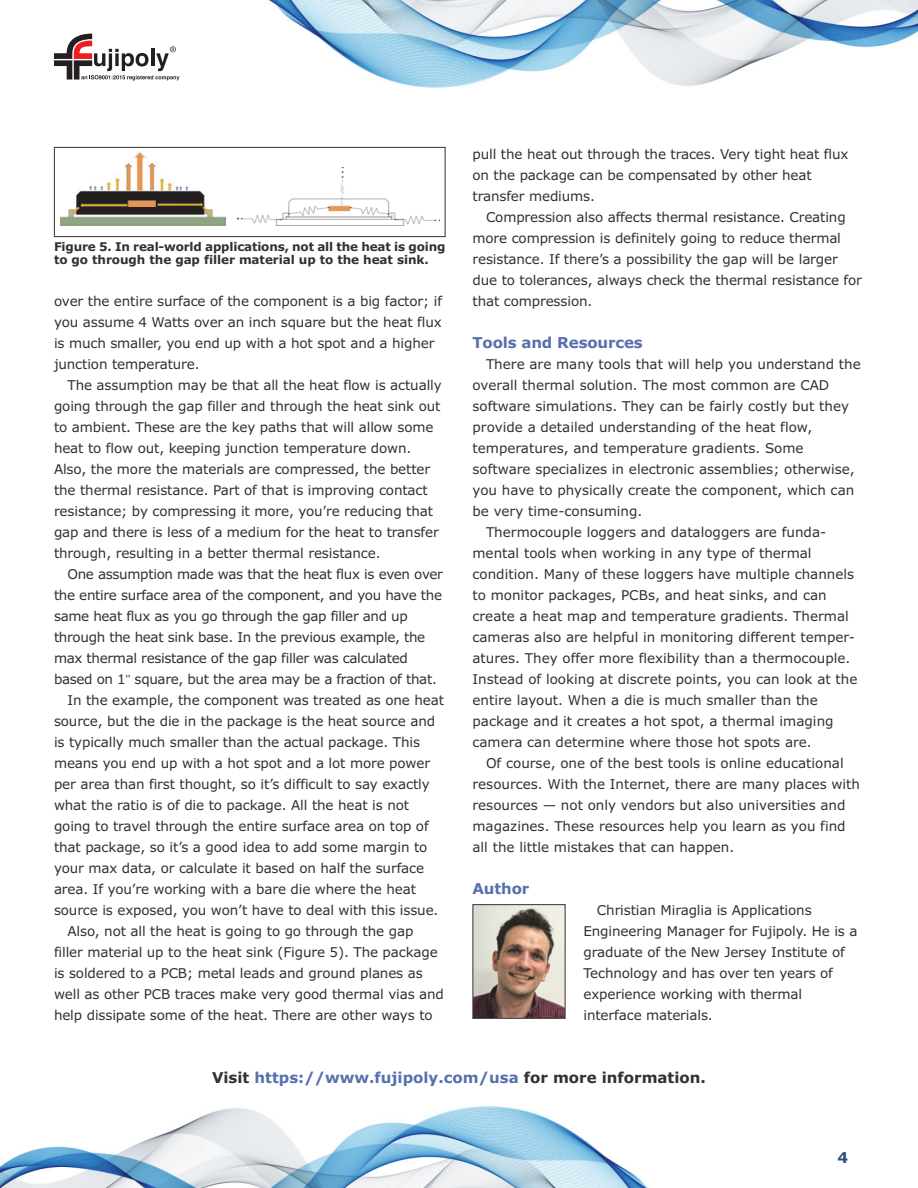
<style>
.page{position:relative;width:918px;height:1188px;background:#fff}
.page>*{position:absolute;margin:0;border:0;box-sizing:border-box;transform-origin:0 0}
.t1{font:700 15px "Verdana";color:#5770ad}
.t2{font:700 15px "Verdana";color:#2c5083}
.t3{font:13.5px/21px "Verdana";letter-spacing:-.01em;color:#343032}
.t4{font:700 12px/13.5px "Verdana";letter-spacing:-.015em;color:#343032}
.s1{font-family:"New Baskerville"}
.s2{color:#343032}
</style>
<div class="page">
<img style="left:0;top:1107px;width:648px;height:81px">
<img style="left:268px;top:0;width:650px;height:88px">
<svg style="left:54px;top:34px;width:125px;height:47px"></svg>
<img style="left:61px;top:152px;width:164px;height:74px">
<img style="left:238px;top:167px;width:202px;height:59px">
<div style="left:54px;top:147px;width:392px;height:90px;border:1px solid #343032"></div>
<img style="left:474px;top:906px;width:90px;height:111px">
<div style="left:472px;top:904px;width:94px;height:115px;border:1px solid #343032"></div>
<p class="t4" style="left:54px;top:241px;width:393px">Figure 5. In real-world applications, not all the heat is going to go through the gap filler material up to the heat sink.</p>
<p class="t3" style="left:54px;top:292px;width:390px">over the entire surface of the component is a big factor; if you assume 4 Watts over an inch square but the heat flux is much smaller, you end up with a hot spot and a higher junction temperature.</p>
<p class="t3" style="left:54px;top:376px;width:389px;text-indent:14px">The assumption may be that all the heat flow is actually going through the gap filler and through the heat sink out to ambient. These are the key paths that will allow some heat to flow out, keeping junction temperature down.<br>Also, the more the materials are compressed, the better the thermal resistance. Part of that is improving contact resistance; by compressing it more, you’re reducing that gap and there is less of a medium for the heat to transfer through, resulting in a better thermal resistance.</p>
<p class="t3" style="left:68px;top:565px;width:377px">One assumption made was that the heat flux is even over</p>
<p class="t3" style="left:54px;top:586px;width:390px">the entire surface area of the component, and you have the</p>
<p class="t3" style="left:54px;top:607px;width:355px">same heat flux as you go through the gap filler and up</p>
<p class="t3" style="left:54px;top:628px;width:373px">through the heat sink base. In the previous example, the</p>
<p class="t3" style="left:54px;top:649px;width:355px">max thermal resistance of the gap filler was calculated</p>
<p class="t3" style="left:54px;top:670px;width:384px">based on 1<span class="s1">"</span> square, but the area may be a fraction of that.</p>
<p class="t3" style="left:68px;top:691px;width:378px">In the example, the component was treated as one heat</p>
<p class="t3" style="left:54px;top:712px;width:383px">source, but the die in the package is the heat source and</p>
<p class="t3" style="left:54px;top:733px;width:368px">is typically much smaller than the actual package. This</p>
<p class="t3" style="left:54px;top:754px;width:378px">means you end up with a hot spot and a lot more power</p>
<p class="t3" style="left:54px;top:775px;width:377px">per area than first thought, so it’s difficult to say exactly</p>
<p class="t3" style="left:54px;top:796px;width:357px">what the ratio is of die to package. All the heat is not</p>
<p class="t3" style="left:54px;top:817px;width:376px">going to travel through the entire surface area on top of</p>
<p class="t3" style="left:54px;top:838px;width:375px">that package, so it’s a good idea to add some margin to</p>
<p class="t3" style="left:54px;top:859px;width:372px">your max data, or calculate it based on half the surface</p>
<p class="t3" style="left:54px;top:880px;width:364px">area. If you’re working with a bare die where the heat</p>
<p class="t3" style="left:54px;top:901px;width:386px">source is exposed, you won’t have to deal with this issue.</p>
<p class="t3" style="left:68px;top:922px;width:347px">Also, not all the heat is going to go through the gap</p>
<p class="t3" style="left:54px;top:943px;width:385px">filler material up to the heat sink (Figure 5). The package</p>
<p class="t3" style="left:54px;top:964px;width:370px">is soldered to a PCB; metal leads and ground planes as</p>
<p class="t3" style="left:54px;top:985px;width:392px">well as other PCB traces make very good thermal vias and</p>
<p class="t3" style="left:54px;top:1006px;width:380px">help dissipate some of the heat. There are other ways to</p>
<p class="t3" style="left:473px;top:145px;width:378px">pull the heat out through the traces. Very tight heat flux on the package can be compensated by other heat transfer mediums.</p>
<p class="t3" style="left:473px;top:208px;width:391px;text-indent:14px">Compression also affects thermal resistance. Creating more compression is definitely going to reduce thermal resistance. If there’s a possibility the gap will be larger due to tolerances, always check the thermal resistance for that compression.</p>
<p class="t1" style="left:472px;top:337px;width:172px">Tools and Resources</p>
<p class="t3" style="left:486px;top:355px;width:376px">There are many tools that will help you understand the</p>
<p class="t3" style="left:472px;top:376px;width:358px">overall thermal solution. The most common are CAD</p>
<p class="t3" style="left:472px;top:397px;width:378px">software simulations. They can be fairly costly but they</p>
<p class="t3" style="left:472px;top:418px;width:341px">provide a detailed understanding of the heat flow,</p>
<p class="t3" style="left:472px;top:439px;width:333px">temperatures, and temperature gradients. Some</p>
<p class="t3" style="left:472px;top:460px;width:384px">software specializes in electronic assemblies; otherwise,</p>
<p class="t3" style="left:472px;top:481px;width:383px">you have to physically create the component, which can</p>
<p class="t3" style="left:472px;top:502px;width:172px">be very time-consuming.</p>
<p class="t3" style="left:486px;top:523px;width:342px">Thermocouple loggers and dataloggers are funda -</p>
<p class="t3" style="left:472px;top:544px;width:341px">mental tools when working in any type of thermal</p>
<p class="t3" style="left:472px;top:565px;width:383px">condition. Many of these loggers have multiple channels</p>
<p class="t3" style="left:472px;top:586px;width:356px">to monitor packages, PCBs, and heat sinks, and can</p>
<p class="t3" style="left:472px;top:607px;width:378px">create a heat map and temperature gradients. Thermal</p>
<p class="t3" style="left:472px;top:628px;width:384px">cameras also are helpful in monitoring different temper -</p>
<p class="t3" style="left:472px;top:649px;width:379px">atures. They offer more flexibility than a thermocouple.</p>
<p class="t3" style="left:472px;top:670px;width:386px">Instead of looking at discrete points, you can look at the</p>
<p class="t3" style="left:472px;top:691px;width:347px">entire layout. When a die is much smaller than the</p>
<p class="t3" style="left:472px;top:712px;width:363px">package and it creates a hot spot, a thermal imaging</p>
<p class="t3" style="left:472px;top:733px;width:341px">camera can determine where those hot spots are.</p>
<p class="t3" style="left:486px;top:754px;width:359px">Of course, one of the best tools is online educational</p>
<p class="t3" style="left:472px;top:775px;width:389px">resources. With the Internet, there are many places with</p>
<p class="t3" style="left:472px;top:796px;width:375px">resources — not only vendors but also universities and</p>
<p class="t3" style="left:472px;top:817px;width:375px">magazines. These resources help you learn as you find</p>
<p class="t3" style="left:472px;top:838px;width:263px">all the little mistakes that can happen.</p>
<p class="t1" style="left:472px;top:883px;width:58px">Author</p>
<p class="t3" style="left:583px;top:901px;width:276px;text-indent:14px">Christian Miraglia is Applications Engineering Manager for Fujipoly. He is a graduate of the New Jersey Institute of Technology and has over ten years of experience working with thermal interface materials.</p>
<p class="t1" style="left:212px;top:1072px;width:495px"><span class="s2">Visit</span> https://www.fujipoly.com/usa <span class="s2">for more information.</span></p>
<p class="t2" style="left:837px;top:1151px;width:12px">4</p>
</div>
